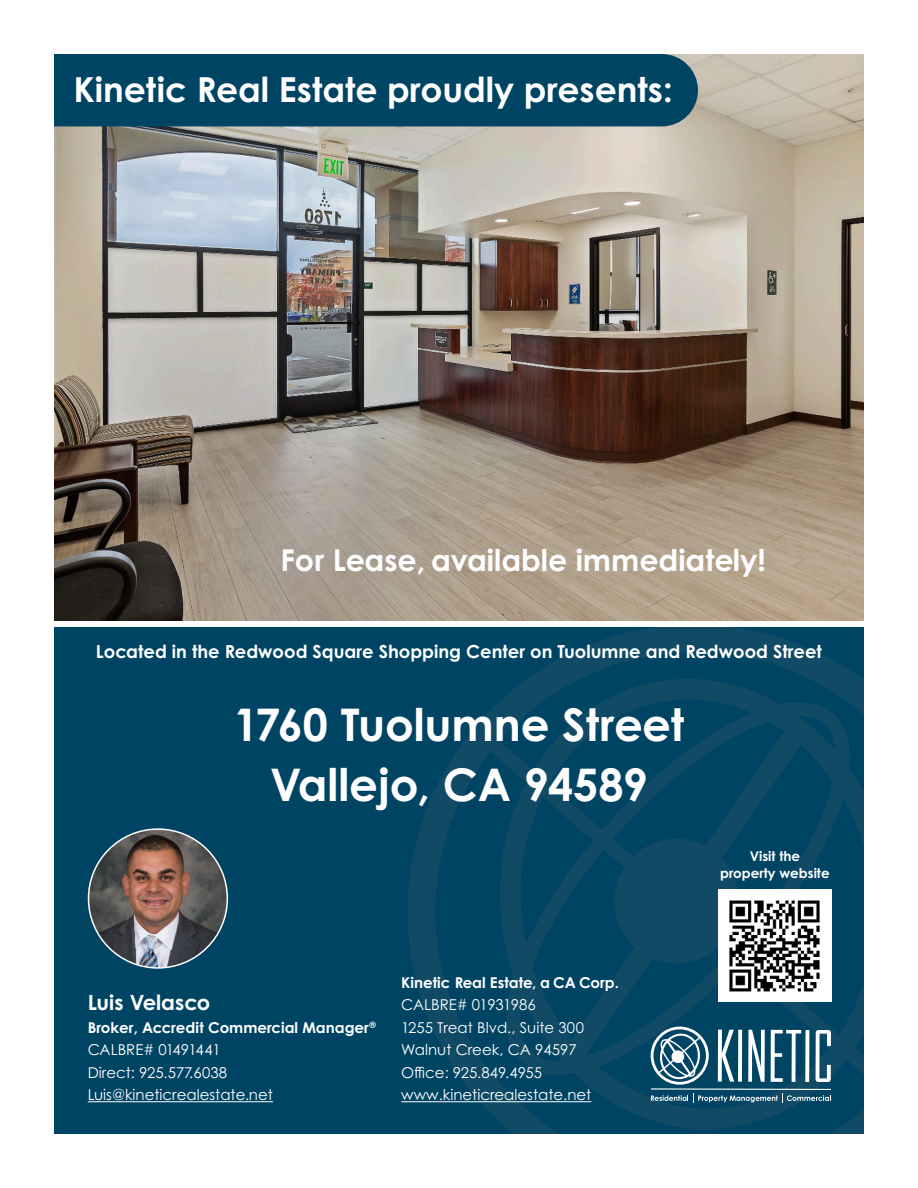
<style>
.page{position:relative;width:918px;height:1188px;background:#fff}
.page>*{position:absolute;margin:0;border:0;box-sizing:border-box;transform-origin:0 0}
.t1{font:700 45px/60px "Century Gothic Pro";color:#fff;text-align:center}
.t2{font:700 34.5px "Century Gothic Pro";color:#fff}
.t3{font:700 30px "Century Gothic Pro";color:#fff}
.t4{font:700 21px "Century Gothic Pro";color:#fff}
.t5{font:700 18px "Century Gothic Pro";color:#fff}
.t6{font:15px/22.5px "Century Gothic Pro";color:#fff}
.t7{font:700 13.5px/16.5px "Century Gothic Pro";color:#fff;text-align:center}
.s1{font-weight:700}
</style>
<div class="page">
<img style="left:54px;top:54px;width:810px;height:566px">
<div style="left:54px;top:628px;width:810px;height:506px;background:#004464"></div>
<div style="left:54px;top:54px;width:644px;height:72px;background:#004464"></div>
<svg style="left:407px;top:628px;width:457px;height:506px"></svg>
<img style="left:719px;top:889px;width:112px;height:113px">
<svg style="left:651px;top:1026px;width:180px;height:77px"></svg>
<hr style="left:401px;top:1101px;width:190px;height:1px;background:#fff">
<hr style="left:88px;top:1101px;width:185px;height:1px;background:#fff">
<img style="left:88px;top:829px;width:139px;height:139px;border-radius:69px">
<p class="t2" style="left:73px;top:68px;width:601px">Kinetic Real Estate proudly presents:</p>
<p class="t3" style="left:281px;top:542px;width:487px">For Lease, available immediately!</p>
<p class="t5" style="left:96px;top:640px;width:728px">Located in the Redwood Square Shopping Center on Tuolumne and Redwood Street</p>
<p class="t1" style="left:234px;top:694px;width:452px">1760 Tuolumne Street<br>Vallejo, CA 94589</p>
<p class="t7" style="left:720px;top:848px;width:111px">Visit the<br>property website</p>
<p class="t4" style="left:88px;top:990px;width:124px">Luis Velasco</p>
<p class="t6" style="left:88px;top:1016px;width:290px"><span class="s1">Broker, Accredit Commercial Manager</span><sup>®<br></sup>CALBRE# 01491441<br>Direct: 925.577.6038<br>Luis@kineticrealestate.net</p>
<p class="t6" style="left:401px;top:971px;width:219px"><span class="s1">Kinetic Real Estate, a CA Corp.<br></span>CALBRE# 01931986<br>1255 Treat Blvd., Suite 300</p>
<p class="t6" style="left:401px;top:1038px;width:177px">Walnut Creek, CA 94597</p>
<p class="t6" style="left:401px;top:1061px;width:192px">Office: 925.849.4955 www.kineticrealestate.net</p>
</div>
